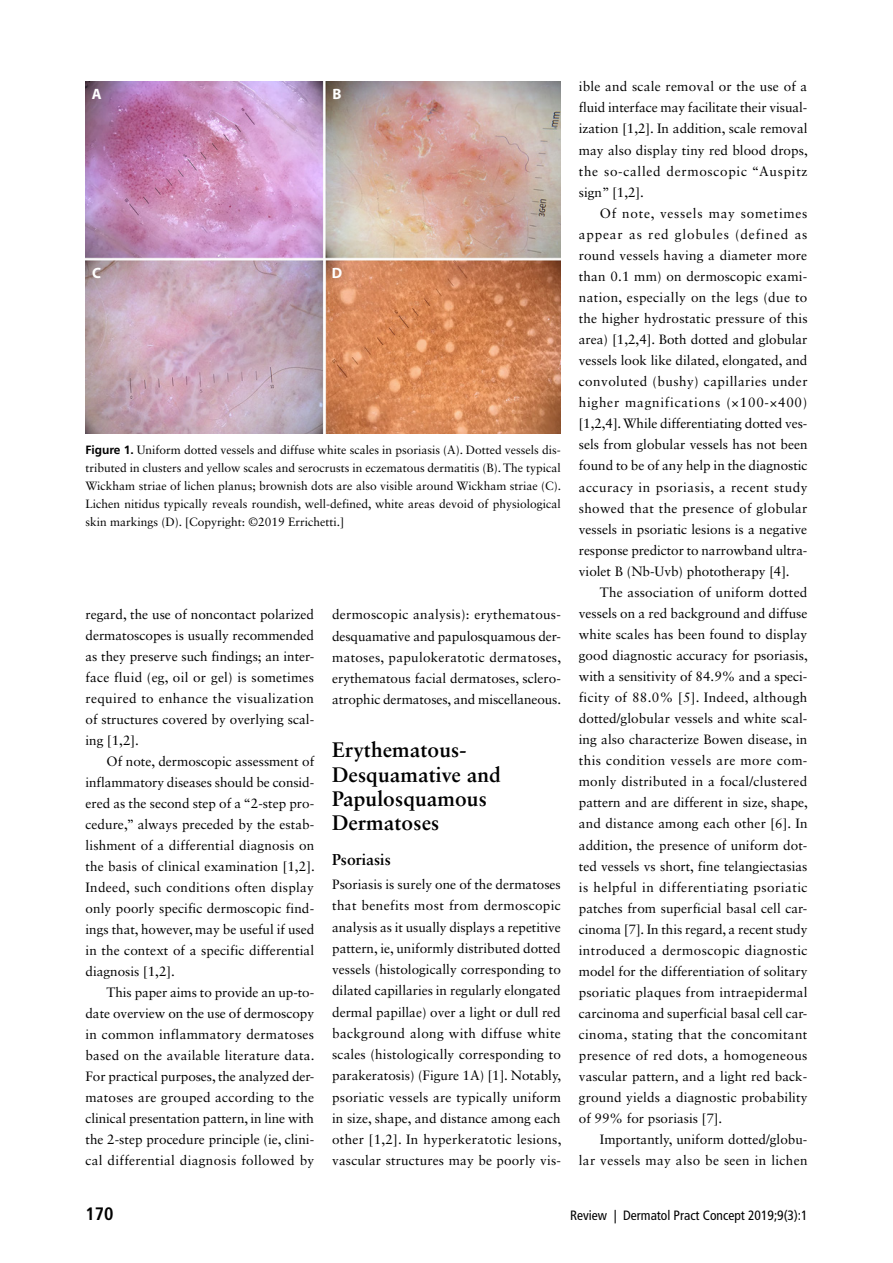
<style>
.page{position:relative;width:893px;height:1263px;background:#fff}
.page>*{position:absolute;margin:0;border:0;box-sizing:border-box;transform-origin:0 0}
.t1{font:700 21px/24.3px "Sabon LT Std";letter-spacing:.005em;color:#000}
.t2{font:700 condensed 18px "Frutiger LT Std";color:#000}
.H2_under_H1{font:700 15.75px "Sabon LT Std";color:#000}
.Figure_label_white_2{font:700 15px "Myriad Pro";color:#fff}
.FL{font:13.5px/21px "Sabon LT Std";letter-spacing:.005em;color:#000;text-align:justify}
.t3{font:condensed 13.5px "Frutiger LT Std";color:#000}
.Figure_legend{font:12px/18px "Sabon LT Std";color:#000;text-align:justify}
.s1{font-family:"Frutiger LT Std";font-weight:700}
</style>
<div class="page">
<img style="left:86px;top:81px;width:475px;height:352px">
<p class="Figure_label_white_2" style="left:92px;top:84px;width:11px">A</p>
<p class="Figure_label_white_2" style="left:92px;top:263px;width:10px">C</p>
<p class="Figure_label_white_2" style="left:333px;top:84px;width:11px">B</p>
<p class="Figure_label_white_2" style="left:332px;top:263px;width:12px">D</p>
<p class="Figure_legend" style="left:86px;top:441px;width:477px"><span class="s1">Figure 1.</span> Uniform dotted vessels and diffuse white scales in psoriasis (A). Dotted vessels dis&shy;tributed in clusters and yellow scales and serocrusts in eczematous dermatitis (B). The typical Wickham striae of lichen planus; brownish dots are also visible around Wickham striae (C).<br>Lichen nitidus typically reveals roundish, well-defined, white areas devoid of physiological skin markings (D). [Copyright: ©2019 Errichetti.]</p>
<p class="FL" style="left:86px;top:604px;width:230px">regard, the use of noncontact polarized dermatoscopes is usually recommended as they preserve such findings; an inter&shy;face fluid (eg, oil or gel) is sometimes required to enhance the visualization of structures covered by overlying scal&shy;ing [1,2].</p>
<p class="FL" style="left:86px;top:751px;width:231px;text-indent:21px">Of note, dermoscopic assessment of inflammatory diseases should be consid&shy;ered as the second step of a “2-step pro&shy;cedure,” always preceded by the estab&shy;lishment of a differential diagnosis on the basis of clinical examination [1,2].<br>Indeed, such conditions often display only poorly specific dermoscopic find&shy;ings that, however, may be useful if used in the context of a specific differential diagnosis [1,2].</p>
<p class="FL" style="left:86px;top:982px;width:231px;text-indent:21px">This paper aims to provide an up-to&shy;date overview on the use of dermoscopy in common inflammatory dermatoses based on the available literature data.<br>For practical purposes, the analyzed der&shy;matoses are grouped according to the clinical presentation pattern, in line with the 2-step procedure principle (ie, clini&shy;cal differential diagnosis followed by</p>
<p class="FL" style="left:332px;top:604px;width:231px">dermoscopic analysis): erythematous&shy;desquamative and papulosquamous der&shy;matoses, papulokeratotic dermatoses, erythematous facial dermatoses, sclero&shy;atrophic dermatoses, and miscellaneous.</p>
<h1 class="t1" style="left:332px;top:737px;width:170px">Erythematous-<br>Desquamative and<br>Papulosquamous<br>Dermatoses</h1>
<p class="H2_under_H1" style="left:332px;top:849px;width:60px">Psoriasis</p>
<p class="FL" style="left:332px;top:873px;width:231px">Psoriasis is surely one of the dermatoses that benefits most from dermoscopic analysis as it usually displays a repetitive pattern, ie, uniformly distributed dotted vessels (histologically corresponding to dilated capillaries in regularly elongated dermal papillae) over a light or dull red background along with diffuse white scales (histologically corresponding to parakeratosis) (Figure 1A) [1]. Notably, psoriatic vessels are typically uniform in size, shape, and distance among each other [1,2]. In hyperkeratotic lesions, vascular structures may be poorly vis-</p>
<p class="FL" style="left:579px;top:76px;width:230px">ible and scale removal or the use of a fluid interface may facilitate their visual&shy;ization [1,2]. In addition, scale removal may also display tiny red blood drops, the so-called dermoscopic “Auspitz sign” [1,2].</p>
<p class="FL" style="left:579px;top:202px;width:230px;text-indent:21px">Of note, vessels may sometimes appear as red globules (defined as round vessels having a diameter more than 0.1 mm) on dermoscopic exami&shy;nation, especially on the legs (due to the higher hydrostatic pressure of this area) [1,2,4]. Both dotted and globular vessels look like dilated, elongated, and convoluted (bushy) capillaries under higher magnifications (×100-×400) [1,2,4]. While differentiating dotted ves&shy;sels from globular vessels has not been found to be of any help in the diagnostic accuracy in psoriasis, a recent study showed that the presence of globular vessels in psoriatic lesions is a negative response predictor to narrowband ultra&shy;violet B (Nb-Uvb) phototherapy [4].</p>
<p class="FL" style="left:579px;top:581px;width:231px;text-indent:21px">The association of uniform dotted vessels on a red background and diffuse white scales has been found to display good diagnostic accuracy for psoriasis, with a sensitivity of 84.9% and a speci&shy;ficity of 88.0% [5]. Indeed, although dotted/globular vessels and white scal&shy;ing also characterize Bowen disease, in this condition vessels are more com&shy;monly distributed in a focal/clustered pattern and are different in size, shape, and distance among each other [6]. In addition, the presence of uniform dot&shy;ted vessels vs short, fine telangiectasias is helpful in differentiating psoriatic patches from superficial basal cell car&shy;cinoma [7]. In this regard, a recent study introduced a dermoscopic diagnostic model for the differentiation of solitary psoriatic plaques from intraepidermal carcinoma and superficial basal cell car&shy;cinoma, stating that the concomitant presence of red dots, a homogeneous vascular pattern, and a light red back&shy;ground yields a diagnostic probability of 99% for psoriasis [7].</p>
<p class="FL" style="left:579px;top:1129px;width:230px;text-align:right">Importantly, uniform dotted/globu-<br>lar vessels may also be seen in lichen</p>
<h2 class="t2" style="left:86px;top:1203px;width:30px">170</h2>
<p class="t3" style="left:570px;top:1208px;width:239px">Review | Dermatol Pract Concept 2019;9(3):1</p>
</div>
